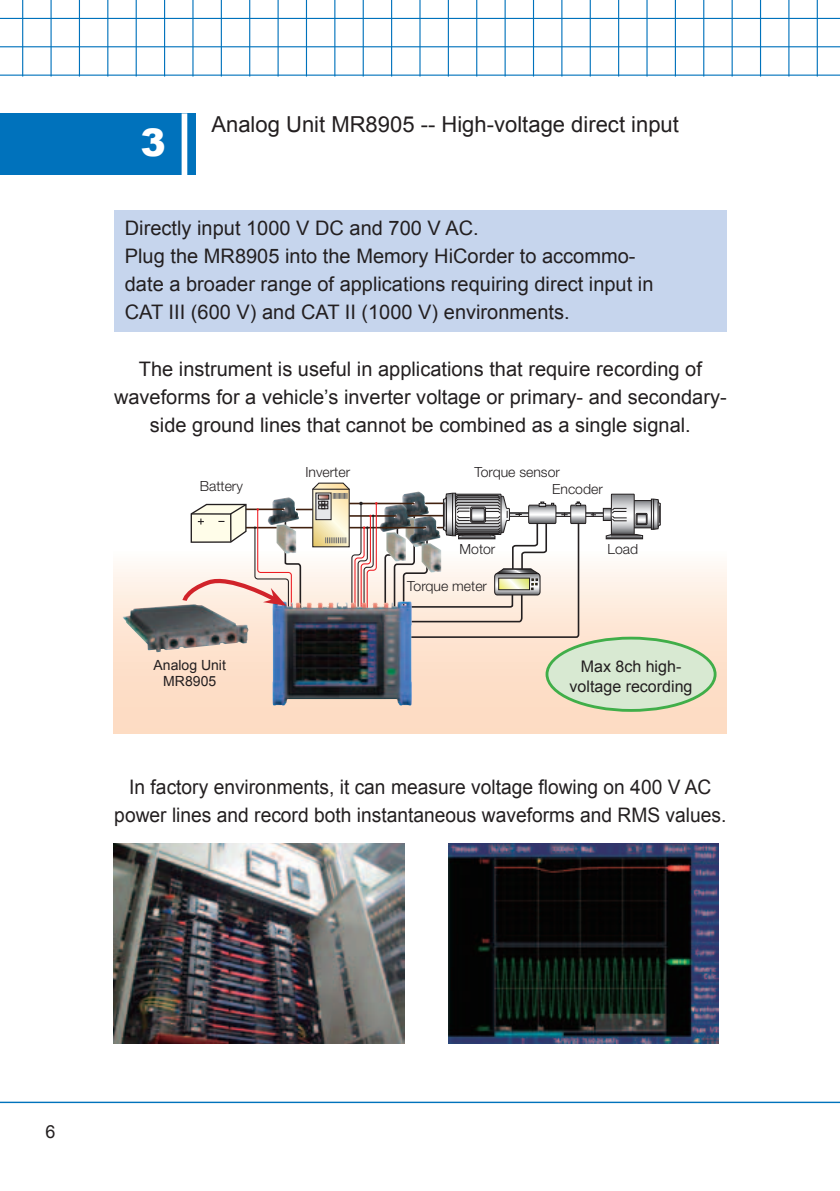
<style>
.page{position:relative;width:840px;height:1191px;background:#fff}
.page>*{position:absolute;margin:0;border:0;box-sizing:border-box;transform-origin:0 0}
.t1{font:900 38px "Arial";color:#fff}
.t2{font:22px "Arial";color:#231f20}
.t3{font:20px/28px "Arial";color:#231f20}
.t4{font:20px/28px "Arial";color:#231f20;text-align:center;scale:.96 1}
.t5{font:18px "Arial";color:#231f20}
.t6{font:16px/20px "Arial";color:#231f20;text-align:center}
.t7{font:300 14px/16.8px "Helvetica Neue";color:#231f20}
.t8{font:14px/16px "Arial";color:#231f20;text-align:center}
</style>
<div class="page">
<hr style="left:0;top:75px;width:839px;height:1px;background:#0072bc">
<hr style="left:0;top:46px;width:839px;height:1px;background:#0072bc">
<hr style="left:0;top:18px;width:839px;height:1px;background:#0072bc">
<hr style="left:22px;top:0;width:1px;height:77px;background:#0072bc">
<hr style="left:50px;top:0;width:2px;height:77px;background:#0072bc">
<hr style="left:79px;top:0;width:1px;height:77px;background:#0072bc">
<hr style="left:107px;top:0;width:1px;height:77px;background:#0072bc">
<hr style="left:135px;top:0;width:2px;height:77px;background:#0072bc">
<hr style="left:164px;top:0;width:1px;height:77px;background:#0072bc">
<hr style="left:192px;top:0;width:1px;height:77px;background:#0072bc">
<hr style="left:221px;top:0;width:1px;height:77px;background:#0072bc">
<hr style="left:249px;top:0;width:1px;height:77px;background:#0072bc">
<hr style="left:277px;top:0;width:1px;height:77px;background:#0072bc">
<hr style="left:306px;top:0;width:1px;height:77px;background:#0072bc">
<hr style="left:334px;top:0;width:1px;height:77px;background:#0072bc">
<hr style="left:362px;top:0;width:1px;height:77px;background:#0072bc">
<hr style="left:391px;top:0;width:1px;height:77px;background:#0072bc">
<hr style="left:419px;top:0;width:1px;height:77px;background:#0072bc">
<hr style="left:447px;top:0;width:1px;height:77px;background:#0072bc">
<hr style="left:476px;top:0;width:1px;height:77px;background:#0072bc">
<hr style="left:504px;top:0;width:1px;height:77px;background:#0072bc">
<hr style="left:532px;top:0;width:1px;height:77px;background:#0072bc">
<hr style="left:561px;top:0;width:1px;height:77px;background:#0072bc">
<hr style="left:589px;top:0;width:1px;height:77px;background:#0072bc">
<hr style="left:617px;top:0;width:2px;height:77px;background:#0072bc">
<hr style="left:646px;top:0;width:1px;height:77px;background:#0072bc">
<hr style="left:674px;top:0;width:1px;height:77px;background:#0072bc">
<hr style="left:702px;top:0;width:2px;height:77px;background:#0072bc">
<hr style="left:731px;top:0;width:1px;height:77px;background:#0072bc">
<hr style="left:759px;top:0;width:1px;height:77px;background:#0072bc">
<hr style="left:787px;top:0;width:2px;height:77px;background:#0072bc">
<hr style="left:816px;top:0;width:1px;height:77px;background:#0072bc">
<hr style="left:0;top:1101px;width:839px;height:2px;background:#0072bc">
<svg style="left:114px;top:565px;width:612px;height:168px;background:#d6c2b4"></svg>
<div style="left:0;top:114px;width:195px;height:61px;background:#0072bc"></div>
<div style="left:181px;top:113px;width:6px;height:62px;background:#fff"></div>
<div style="left:113px;top:210px;width:613px;height:122px;background:#c6d5ed"></div>
<img style="left:379px;top:504px;width:4px;height:28px">
<hr style="left:217px;top:527px;width:208px;height:1px;background:#41210f">
<hr style="left:296px;top:509px;width:42px;height:1px;background:#41210f">
<hr style="left:342px;top:503px;width:71px;height:1px;background:#41210f">
<img style="left:272px;top:497px;width:23px;height:6px">
<hr style="left:337px;top:515px;width:59px;height:2px;background:#41210f">
<svg style="left:311px;top:482px;width:66px;height:119px"></svg>
<svg style="left:383px;top:492px;width:277px;height:146px"></svg>
<img style="left:386px;top:532px;width:20px;height:29px">
<img style="left:421px;top:543px;width:20px;height:29px">
<img style="left:272px;top:601px;width:128px;height:24px">
<img style="left:123px;top:604px;width:125px;height:48px">
<svg style="left:180px;top:503px;width:122px;height:120px"></svg>
<div style="left:546px;top:638px;width:168px;height:72px;background:#d8e9d2;border-radius:50%"></div>
<div style="left:545px;top:636px;width:171px;height:76px;border:3px solid #40ae49;border-radius:50%"></div>
<img style="left:113px;top:843px;width:291px;height:200px">
<img style="left:448px;top:843px;width:270px;height:200px">
<h1 class="t1" style="left:140px;top:114px;width:27px">3</h1>
<p class="t2" style="left:211px;top:110px;width:469px">Analog Unit MR8905 -- High-voltage direct input</p>
<p class="t3" style="left:125px;top:214px;width:530px">Directly input 1000 V DC and 700 V AC.<br>Plug the MR8905 into the Memory HiCorder to accommo&shy;date a broader range of applications requiring direct input in CAT III (600 V) and CAT II (1000 V) environments.</p>
<p class="t3" style="left:114px;top:355px;width:614px;text-align:center">The instrument is useful in applications that require recording of waveforms for a vehicle’s inverter voltage or primary- and secondary&shy;side ground lines that cannot be combined as a single signal.</p>
<p class="t7" style="left:200px;top:477px;width:45px">Battery</p>
<p class="t8" style="left:153px;top:657px;width:74px">Analog Unit<br>MR8905</p>
<p class="t7" style="left:305px;top:463px;width:46px">Inverter</p>
<p class="t7" style="left:552px;top:463px;width:52px;text-indent:-78px">Torque sensor<br>Encoder</p>
<p class="t7" style="left:459px;top:540px;width:37px">Motor</p>
<p class="t7" style="left:607px;top:540px;width:32px">Load</p>
<p class="t7" style="left:407px;top:577px;width:81px">Torque meter</p>
<p class="t6" style="left:569px;top:656px;width:124px">Max 8ch high&shy;voltage recording</p>
<p class="t4" style="left:114px;top:773px;width:638px">In factory environments, it can measure voltage flowing on 400 V AC power lines and record both instantaneous waveforms and RMS values.</p>
<p class="t5" style="left:45px;top:1120px;width:12px">6</p>
</div>
